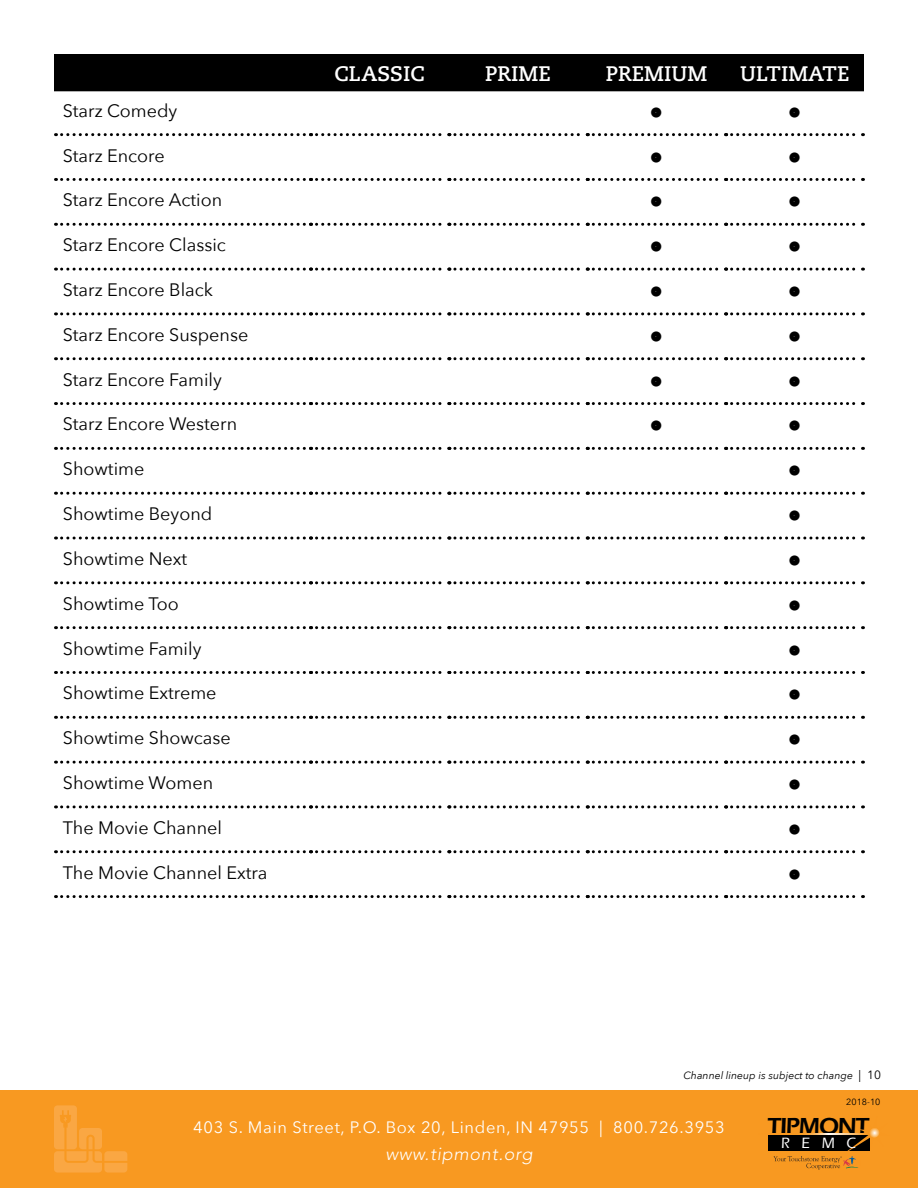
<style>
.page{position:relative;width:918px;height:1188px;background:#fff}
.page>*{position:absolute;margin:0;border:0;box-sizing:border-box;transform-origin:0 0}
.t1{font:600 24px "Eras ITC";letter-spacing:-.05em;color:#000}
.t2{font:700 21px "Caecilia";color:#fff}
.t3{font:18px "Avenir Next";color:#000}
.t4{font:italic 300 18px "Avenir LT Std";letter-spacing:.04em;color:#fff}
.t5{font:16.5px "Avenir Next";letter-spacing:.04em;color:#fff}
.t6{font:500 15.45px "Eras ITC";color:#fff}
.t7{font:italic 10.5px "Avenir Next";color:#000}
.t8{font:9px "Avenir Next";color:#000}
.s1{font-style:normal;font-size:12px}
</style>
<div class="page">
<div style="left:54px;top:54px;width:810px;height:37px;background:#000"></div>
<svg style="left:56px;top:133px;width:255px;height:3px"></svg>
<svg style="left:317px;top:133px;width:546px;height:3px"></svg>
<svg style="left:56px;top:178px;width:255px;height:3px"></svg>
<svg style="left:317px;top:178px;width:546px;height:3px"></svg>
<svg style="left:56px;top:223px;width:255px;height:3px"></svg>
<svg style="left:317px;top:223px;width:546px;height:3px"></svg>
<svg style="left:56px;top:268px;width:255px;height:3px"></svg>
<svg style="left:317px;top:268px;width:546px;height:3px"></svg>
<svg style="left:56px;top:312px;width:255px;height:3px"></svg>
<svg style="left:317px;top:312px;width:546px;height:3px"></svg>
<svg style="left:56px;top:357px;width:255px;height:3px"></svg>
<svg style="left:317px;top:357px;width:546px;height:3px"></svg>
<svg style="left:56px;top:402px;width:255px;height:3px"></svg>
<svg style="left:317px;top:402px;width:546px;height:3px"></svg>
<svg style="left:56px;top:447px;width:255px;height:3px"></svg>
<svg style="left:317px;top:447px;width:546px;height:3px"></svg>
<svg style="left:56px;top:492px;width:255px;height:3px"></svg>
<svg style="left:317px;top:492px;width:546px;height:3px"></svg>
<svg style="left:56px;top:537px;width:255px;height:3px"></svg>
<svg style="left:317px;top:537px;width:546px;height:3px"></svg>
<svg style="left:56px;top:581px;width:255px;height:3px"></svg>
<svg style="left:317px;top:581px;width:546px;height:3px"></svg>
<svg style="left:56px;top:626px;width:255px;height:3px"></svg>
<svg style="left:317px;top:626px;width:546px;height:3px"></svg>
<svg style="left:56px;top:671px;width:255px;height:3px"></svg>
<svg style="left:317px;top:671px;width:546px;height:3px"></svg>
<svg style="left:56px;top:716px;width:255px;height:3px"></svg>
<svg style="left:317px;top:716px;width:546px;height:3px"></svg>
<svg style="left:56px;top:761px;width:255px;height:3px"></svg>
<svg style="left:317px;top:761px;width:546px;height:3px"></svg>
<svg style="left:56px;top:805px;width:255px;height:3px"></svg>
<svg style="left:317px;top:805px;width:546px;height:3px"></svg>
<svg style="left:56px;top:850px;width:255px;height:3px"></svg>
<svg style="left:317px;top:850px;width:546px;height:3px"></svg>
<svg style="left:56px;top:895px;width:255px;height:3px"></svg>
<svg style="left:317px;top:895px;width:546px;height:3px"></svg>
<div style="left:0;top:1090px;width:918px;height:98px;background:#f89921"></div>
<svg style="left:54px;top:1105px;width:73px;height:68px"></svg>
<div style="left:768px;top:1135px;width:101px;height:16px;background:#000"></div>
<svg style="left:773px;top:1128px;width:106px;height:42px"></svg>
<p class="t3" style="left:63px;top:95px;width:116px">Starz Comedy</p>
<p class="t3" style="left:63px;top:140px;width:103px">Starz Encore</p>
<p class="t3" style="left:63px;top:185px;width:161px">Starz Encore Action</p>
<p class="t3" style="left:63px;top:230px;width:164px">Starz Encore Classic</p>
<p class="t3" style="left:63px;top:275px;width:152px">Starz Encore Black</p>
<p class="t3" style="left:63px;top:319px;width:187px">Starz Encore Suspense</p>
<p class="t3" style="left:63px;top:364px;width:160px">Starz Encore Family</p>
<p class="t3" style="left:63px;top:409px;width:176px">Starz Encore Western</p>
<p class="t3" style="left:63px;top:454px;width:83px">Showtime</p>
<p class="t3" style="left:63px;top:499px;width:151px">Showtime Beyond</p>
<p class="t3" style="left:63px;top:543px;width:126px">Showtime Next</p>
<p class="t3" style="left:63px;top:588px;width:118px">Showtime Too</p>
<p class="t3" style="left:63px;top:633px;width:140px">Showtime Family</p>
<p class="t3" style="left:63px;top:678px;width:155px">Showtime Extreme</p>
<p class="t3" style="left:63px;top:723px;width:169px">Showtime Showcase</p>
<p class="t3" style="left:63px;top:768px;width:152px">Showtime Women</p>
<p class="t3" style="left:63px;top:812px;width:161px">The Movie Channel</p>
<p class="t3" style="left:63px;top:857px;width:206px">The Movie Channel Extra</p>
<p class="t2" style="left:335px;top:61px;width:92px">CLASSIC</p>
<p class="t2" style="left:485px;top:61px;width:67px">PRIME</p>
<p class="t2" style="left:606px;top:61px;width:103px">PREMIUM</p>
<p class="t2" style="left:740px;top:61px;width:111px">ULTIMATE</p>
<p class="t7" style="left:683px;top:1066px;width:199px">Channel lineup is subject to change <span class="s1">| 10</span></p>
<p class="t8" style="left:846px;top:1095px;width:36px">2018-10</p>
<p class="t5" style="left:193px;top:1114px;width:533px">403 S. Main Street, P.O. Box 20, Linden, IN 47955 | 800.726.3953</p>
<p class="t4" style="left:385px;top:1144px;width:149px">www.tipmont.org</p>
<h1 class="t1" style="left:767px;top:1112px;width:104px">TIPMONT</h1>
<p class="t6" style="left:781px;top:1134px;width:77px">R E M C</p>
</div>
